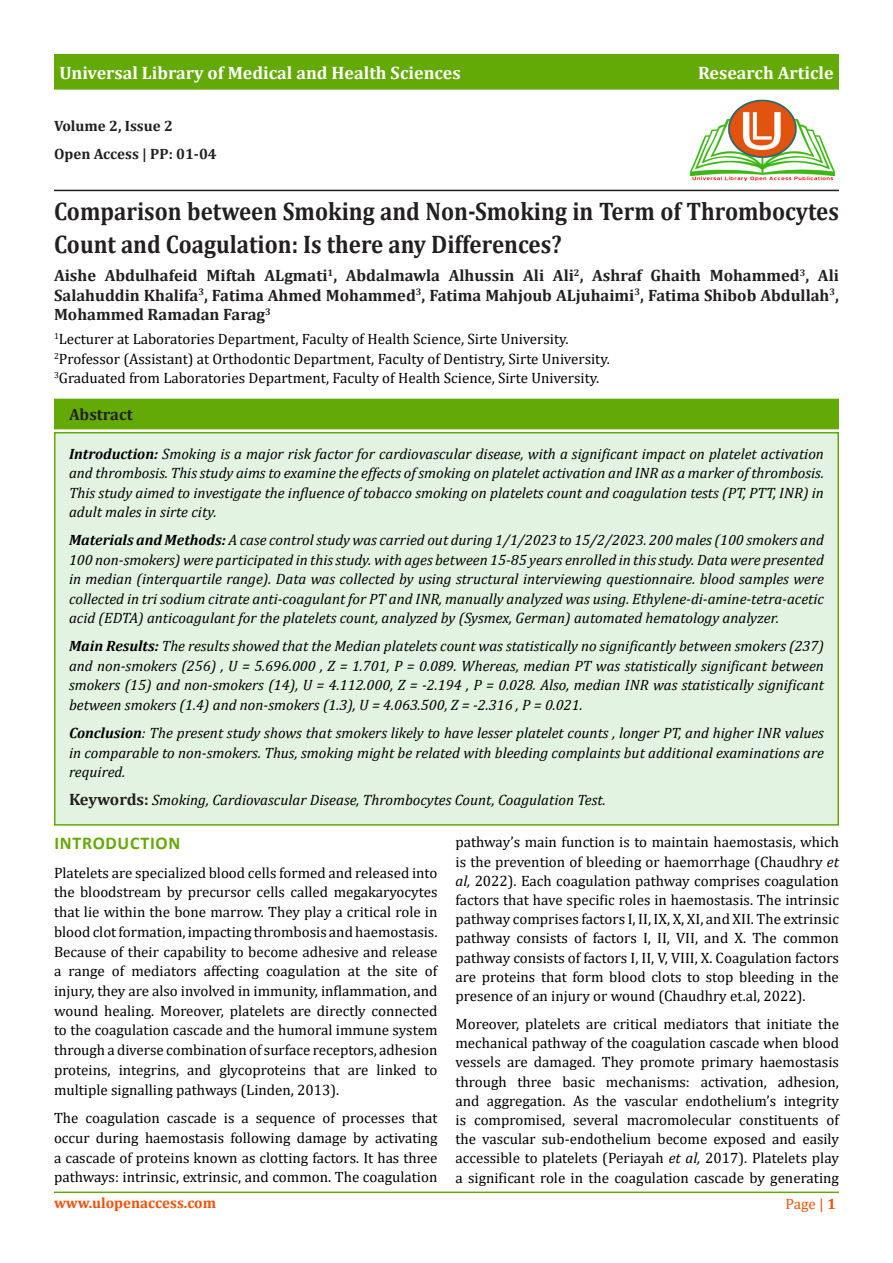
<style>
.page{position:relative;width:893px;height:1263px;background:#fff}
.page>*{position:absolute;margin:0;border:0;box-sizing:border-box;transform-origin:0 0}
.t1{font:700 25.5px/33px "Cambria";color:#231f20;scale:.9 1}
.t2{font:700 18px "Cambria";color:#fff}
.t3{font:700 18px "Calibri";letter-spacing:.04em;color:#64aa06}
.t4{font:700 16.5px/19.5px "Cambria";color:#231f20;text-align:justify}
.t5{font:15px/19.2px "Cambria";color:#000;text-align:justify}
.t6{font:italic 15px/19.5px "Cambria";color:#000;text-align:justify}
.t7{font:700 15px "Cambria";color:#231f20}
.t8{font:700 15px "Cambria";color:#f65005}
.t9{font:15px "Cambria";color:#f65005}
.s1{font-weight:700}
.s2{font-weight:700;font-style:normal;font-size:16.5px;color:#231f20}
.s3{font-style:italic}
</style>
<div class="page">
<hr style="left:54px;top:1191px;width:785px;height:2px;background:#64aa06">
<hr style="left:54px;top:190px;width:785px;height:1px;background:#231f20">
<div style="left:54px;top:54px;width:785px;height:36px;background:#64aa06"></div>
<div style="left:55px;top:433px;width:783px;height:392px;background:#e3f3e2"></div>
<div style="left:54px;top:432px;width:785px;height:394px;border:2px solid #64aa06"></div>
<div style="left:55px;top:399px;width:783px;height:30px;background:#64aa06"></div>
<img style="left:689px;top:99px;width:147px;height:83px">
<p class="t2" style="left:59px;top:60px;width:403px">Universal Library of Medical and Health Sciences</p>
<p class="t2" style="left:698px;top:60px;width:137px">Research Article</p>
<p class="t7" style="left:54px;top:116px;width:120px">Volume 2, Issue 2</p>
<p class="t7" style="left:54px;top:144px;width:164px">Open Access | PP: 01-04</p>
<p class="t1" style="left:54px;top:194px;width:874px">Comparison between Smoking and Non-Smoking in Term of Thrombocytes<br>Count and Coagulation: Is there any Differences?</p>
<p class="t4" style="left:54px;top:265px;width:786px">Aishe Abdulhafeid Miftah ALgmati<sup>1</sup>, Abdalmawla Alhussin Ali Ali<sup>2</sup>, Ashraf Ghaith Mohammed<sup>3</sup>, Ali Salahuddin Khalifa<sup>3</sup>, Fatima Ahmed Mohammed<sup>3</sup>, Fatima Mahjoub ALjuhaimi<sup>3</sup>, Fatima Shibob Abdullah<sup>3</sup>, Mohammed Ramadan Farag<sup>3</sup></p>
<p class="t5" style="left:54px;top:329px;width:516px"><sup>1</sup>Lecturer at Laboratories Department, Faculty of Health Science, Sirte University.</p>
<p class="t5" style="left:54px;top:349px;width:557px"><sup>2</sup>Professor (Assistant) at Orthodontic Department, Faculty of Dentistry, Sirte University.</p>
<p class="t5" style="left:54px;top:368px;width:547px"><sup>3</sup>Graduated from Laboratories Department, Faculty of Health Science, Sirte University.</p>
<p class="t4" style="left:69px;top:404px;width:65px">Abstract</p>
<p class="t6" style="left:69px;top:443px;width:756px"><span class="s1">Introduction:</span> Smoking is a major risk factor for cardiovascular disease, with a significant impact on platelet activation and thrombosis. This study aims to examine the effects of smoking on platelet activation and INR as a marker of thrombosis.<br>This study aimed to investigate the influence of tobacco smoking on platelets count and coagulation tests (PT, PTT, INR) in adult males in sirte city.</p>
<p class="t6" style="left:69px;top:530px;width:756px"><span class="s1">Materials and Methods:</span> A case control study was carried out during 1/1/2023 to 15/2/2023. 200 males (100 smokers and 100 non-smokers) were participated in this study. with ages between 15-85 years enrolled in this study. Data were presented in median (interquartile range). Data was collected by using structural interviewing questionnaire. blood samples were collected in tri sodium citrate anti-coagulant for PT and INR, manually analyzed was using. Ethylene-di-amine-tetra-acetic acid (EDTA) anticoagulant for the platelets count, analyzed by (Sysmex, German) automated hematology analyzer.</p>
<p class="t6" style="left:69px;top:636px;width:756px"><span class="s1">Main Results:</span> The results showed that the Median platelets count was statistically no significantly between smokers (237) and non-smokers (256) , U = 5.696.000 , Z = 1.701, P = 0.089. Whereas, median PT was statistically significant between smokers (15) and non-smokers (14), U = 4.112.000, Z = -2.194 , P = 0.028. Also, median INR was statistically significant between smokers (1.4) and non-smokers (1.3), U = 4.063.500, Z = -2.316 , P = 0.021.</p>
<p class="t6" style="left:69px;top:723px;width:756px"><span class="s1">Conclusion</span>: The present study shows that smokers likely to have lesser platelet counts , longer PT, and higher INR values in comparable to non-smokers. Thus, smoking might be related with bleeding complaints but additional examinations are required.</p>
<p class="t6" style="left:69px;top:790px;width:538px"><span class="s2">Keywords:</span> Smoking, Cardiovascular Disease, Thrombocytes Count, Coagulation Test.</p>
<p class="t3" style="left:54px;top:830px;width:127px">INTRODUCTION</p>
<p class="t5" style="left:54px;top:862px;width:385px;line-height:19.8px">Platelets are specialized blood cells formed and released into the bloodstream by precursor cells called megakaryocytes that lie within the bone marrow. They play a critical role in blood clot formation, impacting thrombosis and haemostasis.<br>Because of their capability to become adhesive and release a range of mediators affecting coagulation at the site of injury, they are also involved in immunity, inflammation, and wound healing. Moreover, platelets are directly connected to the coagulation cascade and the humoral immune system through a diverse combination of surface receptors, adhesion proteins, integrins, and glycoproteins that are linked to multiple signalling pathways (Linden, 2013).</p>
<p class="t5" style="left:54px;top:1108px;width:385px;line-height:19.6px">The coagulation cascade is a sequence of processes that occur during haemostasis following damage by activating a cascade of proteins known as clotting factors. It has three pathways: intrinsic, extrinsic, and common. The coagulation</p>
<p class="t5" style="left:455px;top:833px;width:385px">pathway’s main function is to maintain haemostasis, which is the prevention of bleeding or haemorrhage (Chaudhry <span class="s3">et al,</span> 2022). Each coagulation pathway comprises coagulation factors that have specific roles in haemostasis. The intrinsic pathway comprises factors I, II, IX, X, XI, and XII. The extrinsic pathway consists of factors I, II, VII, and X. The common pathway consists of factors I, II, V, VIII, X. Coagulation factors are proteins that form blood clots to stop bleeding in the presence of an injury or wound (Chaudhry et.al, 2022).</p>
<p class="t5" style="left:455px;top:1014px;width:385px">Moreover, platelets are critical mediators that initiate the mechanical pathway of the coagulation cascade when blood vessels are damaged. They promote primary haemostasis through three basic mechanisms: activation, adhesion, and aggregation. As the vascular endothelium’s integrity is compromised, several macromolecular constituents of the vascular sub-endothelium become exposed and easily accessible to platelets (Periayah <span class="s3">et al,</span> 2017). Platelets play a significant role in the coagulation cascade by generating</p>
<p class="t8" style="left:54px;top:1193px;width:164px">www.ulopenaccess.com</p>
<p class="t9" style="left:785px;top:1195px;width:52px">Page | <span class="s1">1</span></p>
</div>
